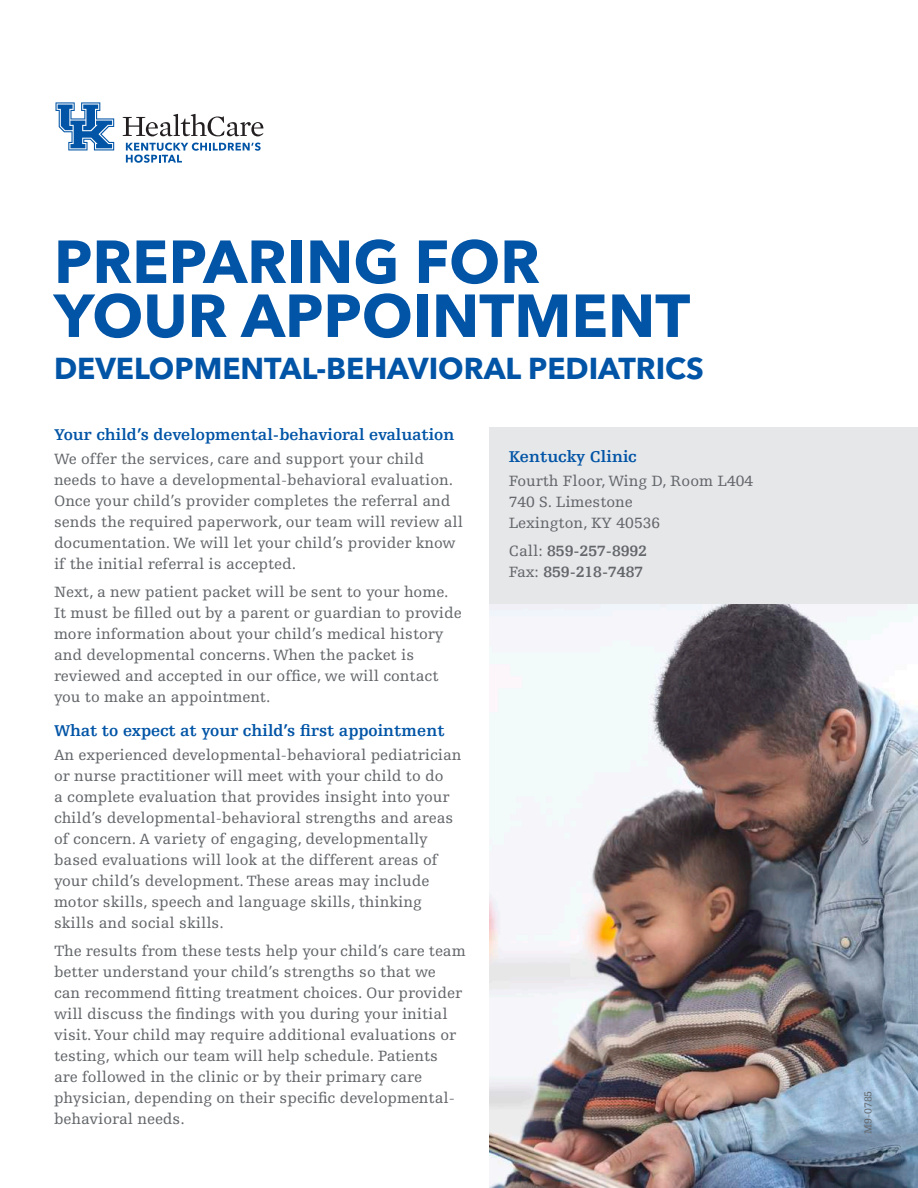
<style>
.page{position:relative;width:918px;height:1188px;background:#fff}
.page>*{position:absolute;margin:0;border:0;box-sizing:border-box;transform-origin:0 0}
.t1{font:700 60px/54px "Avenir Next LT Pro";color:#0154a6}
.t2{font:700 30px "Avenir Next LT Pro";color:#0154a6}
.t3{font:700 16.5px "Egyptienne FLT Std";color:#0154a6}
.t4{font:15.75px/21px "Egyptienne FLT Std";color:#63666a}
.t5{font:700 15.75px/21px "Egyptienne FLT Std";color:#63666a}
.t6{font:10.5px "Egyptienne FLT Std";color:#63666a}
.s1{font-weight:400}
</style>
<div class="page">
<div style="left:489px;top:428px;width:429px;height:760px;background:#e6e7e9"></div>
<img style="left:489px;top:605px;width:429px;height:583px">
<svg style="left:56px;top:102px;width:58px;height:48px"></svg>
<svg style="left:123px;top:114px;width:140px;height:22px"></svg>
<svg style="left:126px;top:143px;width:135px;height:20px"></svg>
<h1 class="t1" style="left:54px;top:234px;width:638px">PREPARING FOR<br>YOUR APPOINTMENT</h1>
<h2 class="t2" style="left:54px;top:350px;width:651px">DEVELOPMENTAL-BEHAVIORAL PEDIATRICS</h2>
<p class="t3" style="left:54px;top:425px;width:402px">Your child’s developmental-behavioral evaluation</p>
<p class="t4" style="left:54px;top:448px;width:411px">We offer the services, care and support your child needs to have a developmental-behavioral evaluation.<br>Once your child’s provider completes the referral and sends the required paperwork, our team will review all documentation. We will let your child’s provider know if the initial referral is accepted.</p>
<p class="t4" style="left:54px;top:581px;width:409px">Next, a new patient packet will be sent to your home.<br>It must be filled out by a parent or guardian to provide more information about your child’s medical history and developmental concerns. When the packet is reviewed and accepted in our office, we will contact you to make an appointment.</p>
<p class="t3" style="left:54px;top:722px;width:392px">What to expect at your child’s first appointment</p>
<p class="t4" style="left:54px;top:745px;width:409px">An experienced developmental-behavioral pediatrician or nurse practitioner will meet with your child to do<br>a complete evaluation that provides insight into your child’s developmental-behavioral strengths and areas of concern. A variety of engaging, developmentally based evaluations will look at the different areas of your child’s development. These areas may include motor skills, speech and language skills, thinking skills and social skills.</p>
<p class="t4" style="left:54px;top:941px;width:413px">The results from these tests help your child’s care team better understand your child’s strengths so that we can recommend fitting treatment choices. Our provider will discuss the findings with you during your initial visit. Your child may require additional evaluations or testing, which our team will help schedule. Patients are followed in the clinic or by their primary care physician, depending on their specific developmental&shy;behavioral needs.</p>
<p class="t3" style="left:509px;top:448px;width:130px">Kentucky Clinic</p>
<p class="t4" style="left:509px;top:471px;width:246px">Fourth Floor, Wing D, Room L404<br>740 S. Limestone<br>Lexington, KY 40536</p>
<p class="t5" style="left:509px;top:541px;width:140px"><span class="s1">Call:</span> 859-257-8992<br><span class="s1">Fax:</span> 859-218-7487</p>
<p class="t6" style="left:862px;top:1134px;width:45px;rotate:-90deg">M9-0785</p>
</div>
